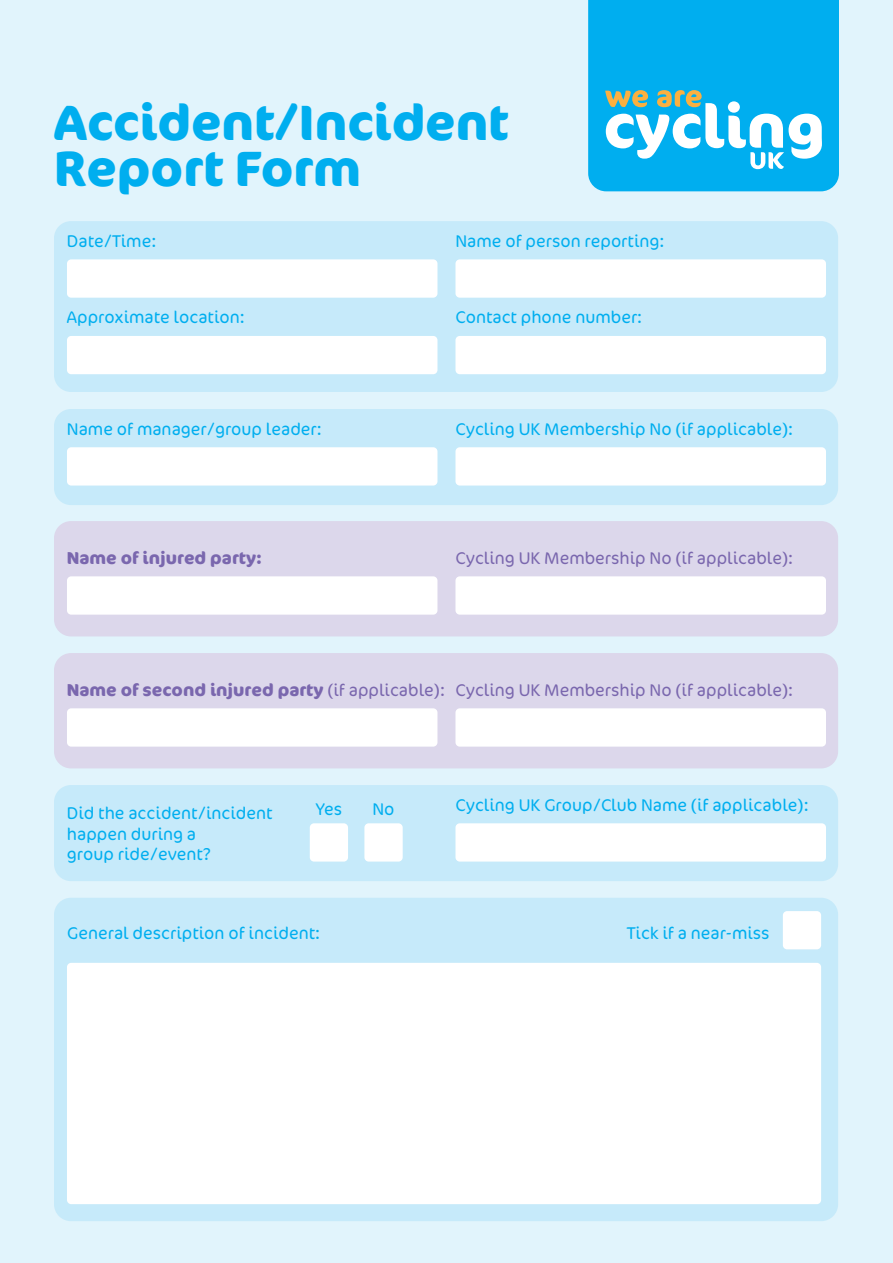
<style>
.page{position:relative;width:893px;height:1263px;background:#e1f4fc}
.page>*{position:absolute;margin:0;border:0;box-sizing:border-box;transform-origin:0 0}
.t1{font:700 49.5px/46.5px "Cocon";color:#00aeef}
.t2{font:300 17.25px/20.7px "Cocon";color:#00aeef}
.t3{font:300 17.25px "Cocon";color:#7a67ae}
.t4{font:700 17.25px "Cocon";color:#7a67ae}
.s1{font-weight:300}
</style>
<div class="page">
<div style="left:588px;top:0;width:251px;height:191px;background:#00aeef"></div>
<svg style="left:605px;top:90px;width:217px;height:79px;background:#59c6ea"></svg>
<div style="left:54px;top:221px;width:784px;height:171px;background:#c6eafa;border-radius:17px"></div>
<div style="left:54px;top:409px;width:784px;height:96px;background:#c6eafa;border-radius:17px"></div>
<div style="left:54px;top:898px;width:784px;height:323px;background:#c6eafa;border-radius:17px"></div>
<div style="left:54px;top:785px;width:784px;height:96px;background:#c6eafa;border-radius:17px"></div>
<div style="left:54px;top:521px;width:784px;height:115px;background:#dcd7eb;border-radius:17px"></div>
<div style="left:54px;top:653px;width:784px;height:115px;background:#dcd7eb;border-radius:17px"></div>
<div style="left:67px;top:259px;width:370px;height:39px;background:#fff;border-radius:4px"></div>
<div style="left:67px;top:447px;width:370px;height:38px;background:#fff;border-radius:4px"></div>
<div style="left:67px;top:963px;width:754px;height:241px;background:#fff;border-radius:4px"></div>
<div style="left:783px;top:911px;width:38px;height:38px;background:#fff;border-radius:4px"></div>
<div style="left:67px;top:576px;width:370px;height:39px;background:#fff;border-radius:4px"></div>
<div style="left:67px;top:708px;width:370px;height:39px;background:#fff;border-radius:4px"></div>
<div style="left:455px;top:576px;width:371px;height:39px;background:#fff;border-radius:4px"></div>
<div style="left:455px;top:708px;width:371px;height:39px;background:#fff;border-radius:4px"></div>
<div style="left:67px;top:336px;width:370px;height:38px;background:#fff;border-radius:4px"></div>
<div style="left:455px;top:259px;width:371px;height:39px;background:#fff;border-radius:4px"></div>
<div style="left:455px;top:447px;width:371px;height:38px;background:#fff;border-radius:4px"></div>
<div style="left:455px;top:823px;width:371px;height:38px;background:#fff;border-radius:4px"></div>
<div style="left:455px;top:336px;width:371px;height:38px;background:#fff;border-radius:4px"></div>
<div style="left:310px;top:823px;width:38px;height:38px;background:#fff;border-radius:4px"></div>
<div style="left:364px;top:823px;width:39px;height:38px;background:#fff;border-radius:4px"></div>
<h1 class="t1" style="left:54px;top:100px;width:456px">Accident/Incident<br>Report Form</h1>
<p class="t2" style="left:67px;top:231px;width:91px">Date/Time:</p>
<p class="t2" style="left:455px;top:231px;width:210px">Name of person reporting:</p>
<p class="t2" style="left:67px;top:308px;width:179px">Approximate location:</p>
<p class="t2" style="left:455px;top:308px;width:188px">Contact phone number:</p>
<p class="t2" style="left:67px;top:419px;width:256px">Name of manager/group leader:</p>
<p class="t4" style="left:67px;top:547px;width:197px">Name of injured party:</p>
<p class="t2" style="left:455px;top:419px;width:339px">Cycling UK Membership No (if applicable):</p>
<p class="t3" style="left:455px;top:548px;width:339px">Cycling UK Membership No (if applicable):</p>
<p class="t4" style="left:67px;top:679px;width:380px">Name of second injured party <span class="s1">(if applicable):</span></p>
<p class="t3" style="left:455px;top:680px;width:339px">Cycling UK Membership No (if applicable):</p>
<p class="t2" style="left:67px;top:803px;width:207px">Did the accident/incident happen during a<br>group ride/event?</p>
<p class="t2" style="left:315px;top:799px;width:28px">Yes</p>
<p class="t2" style="left:372px;top:799px;width:24px">No</p>
<p class="t2" style="left:455px;top:795px;width:355px">Cycling UK Group/Club Name (if applicable):</p>
<p class="t2" style="left:67px;top:923px;width:255px">General description of incident:</p>
<p class="t2" style="left:627px;top:923px;width:144px">Tick if a near-miss</p>
</div>
